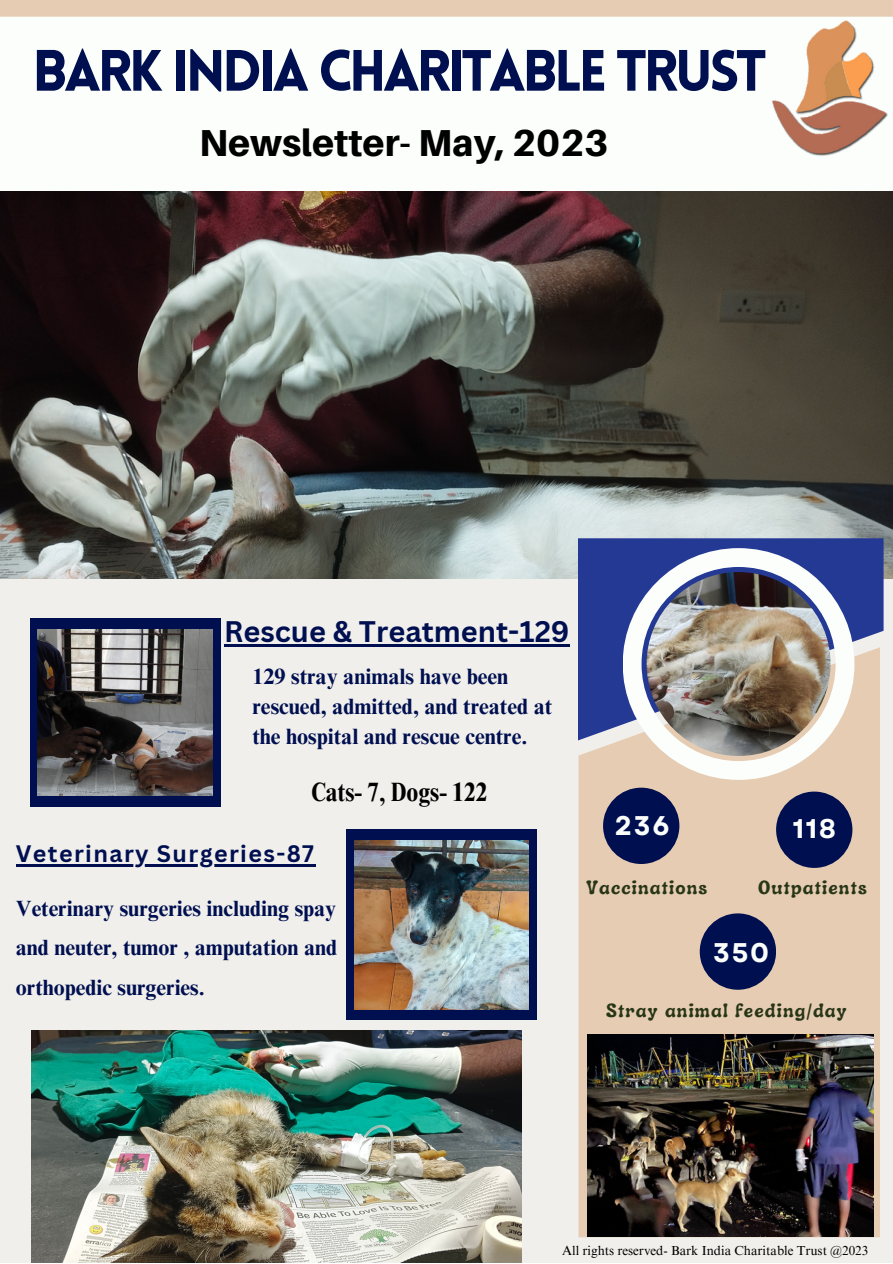
<style>
.page{position:relative;width:893px;height:1264px;background:#fff}
.page>*{position:absolute;margin:0;border:0;box-sizing:border-box;transform-origin:0 0}
.t1{font:900 56.85px "Lovelo";letter-spacing:-.065em;color:#000f50}
.t2{font:800 37.5px "Aileron";color:#000}
.t3{font:700 28.95px "Canva Sans";color:#000f50}
.t4{font:700 27px "Garet";letter-spacing:.06em;color:#fbfefb}
.t5{font:700 condensed 26.55px "Times NRMT Pro";color:#000}
.t6{font:700 23.25px "Canva Sans";letter-spacing:.06em;color:#000f50}
.t7{font:700 22.2px/30.3px "Times NRMT Pro";color:#000f50}
.t8{font:700 22.05px/39.3px "Times NRMT Pro";color:#000f50;text-align:justify}
.t9{font:700 19.5px "Luckybones";letter-spacing:.06em;color:#283618}
.t10{font:13.05px "Times NRMT Pro";color:#000}
</style>
<div class="page">
<div style="left:0;top:0;width:892px;height:1262px;background:#f0efeb"></div>
<div style="left:0;top:17px;width:892px;height:174px;background:#fbfefb"></div>
<div style="left:0;top:0;width:892px;height:17px;background:#e6ccb2"></div>
<img style="left:0;top:191px;width:892px;height:387px">
<div style="left:578px;top:740px;width:302px;height:497px;background:#e6ccb2"></div>
<svg style="left:577px;top:538px;width:306px;height:202px;background:#4e5b9f"></svg>
<img style="left:622px;top:548px;width:232px;height:232px">
<div style="left:603px;top:787px;width:76px;height:77px;background:#000f50;border-radius:50%"></div>
<div style="left:776px;top:791px;width:76px;height:76px;background:#000f50;border-radius:50%"></div>
<div style="left:699px;top:913px;width:77px;height:76px;background:#000f50;border-radius:50%"></div>
<div style="left:31px;top:618px;width:190px;height:189px;background:#000f50"></div>
<div style="left:346px;top:829px;width:190px;height:190px;background:#000f50"></div>
<img style="left:32px;top:1030px;width:489px;height:232px">
<img style="left:38px;top:629px;width:174px;height:167px">
<img style="left:354px;top:840px;width:174px;height:169px">
<img style="left:588px;top:1034px;width:285px;height:202px">
<img style="left:760px;top:16px;width:132px;height:151px">
<hr style="left:16px;top:864px;width:299px;height:2px;background:#000f50">
<hr style="left:224px;top:644px;width:345px;height:3px;background:#000f50">
<p class="t1" style="left:32px;top:48px;width:736px">BARK INDIA CHARITABLE TRUST</p>
<p class="t2" style="left:199px;top:120px;width:411px">Newsletter- May, 2023</p>
<p class="t3" style="left:224px;top:611px;width:347px">Rescue &amp; Treatment-129</p>
<p class="t7" style="left:252px;top:663px;width:301px">129 stray animals have been rescued, admitted, and treated at the hospital and rescue centre.</p>
<p class="t5" style="left:311px;top:782px;width:178px">Cats- 7, Dogs- 122</p>
<p class="t6" style="left:16px;top:837px;width:300px">Veterinary Surgeries-87</p>
<p class="t8" style="left:16px;top:891px;width:323px">Veterinary surgeries including spay and neuter, tumor , amputation and orthopedic surgeries.</p>
<p class="t4" style="left:615px;top:805px;width:56px">236</p>
<p class="t4" style="left:792px;top:809px;width:44px">118</p>
<p class="t9" style="left:586px;top:874px;width:122px">Vaccinations</p>
<p class="t9" style="left:758px;top:874px;width:110px">Outpatients</p>
<p class="t4" style="left:713px;top:933px;width:57px">350</p>
<p class="t9" style="left:606px;top:997px;width:242px">Stray animal feeding/day</p>
<p class="t10" style="left:562px;top:1245px;width:307px">All rights reserved- Bark India Charitable Trust @2023</p>
</div>
